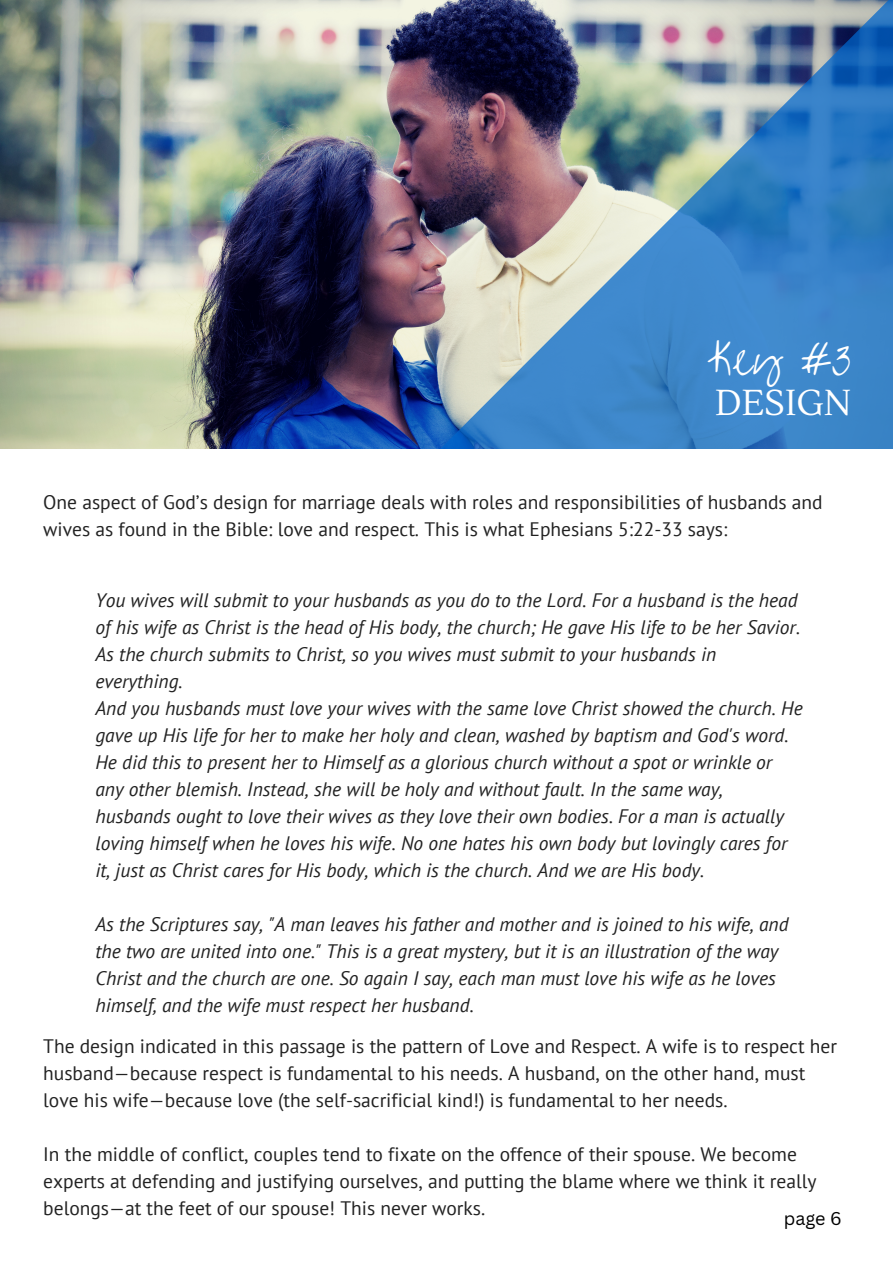
<style>
.page{position:relative;width:893px;height:1264px;background:#fff}
.page>*{position:absolute;margin:0;border:0;box-sizing:border-box;transform-origin:0 0}
.t1{font:39px "Overthe Rainbow";color:#fff}
.t2{font:36px "Lustria";color:#fff}
.t3{font:italic 19.5px/27px "PT Sans";color:#222}
.t4{font:19.5px/27px "PT Sans";color:#222}
.t5{font:18px "Canva Sans";color:#000}
</style>
<div class="page">
<img style="left:0;top:0;width:352px;height:449px">
<img style="left:352px;top:0;width:540px;height:449px">
<h1 class="t1" style="left:707px;top:338px;width:146px">Key #3</h1>
<h2 class="t2" style="left:715px;top:380px;width:138px">DESIGN</h2>
<p class="t4" style="left:43px;top:488px;width:780px">One aspect of God’s design for marriage deals with roles and responsibilities of husbands and wives as found in the Bible: love and respect. This is what Ephesians 5:22-33 says:</p>
<p class="t3" style="left:95px;top:586px;width:708px">You wives will submit to your husbands as you do to the Lord. For a husband is the head of his wife as Christ is the head of His body, the church; He gave His life to be her Savior.<br>As the church submits to Christ, so you wives must submit to your husbands in everything.<br>And you husbands must love your wives with the same love Christ showed the church. He gave up His life for her to make her holy and clean, washed by baptism and God's word.<br>He did this to present her to Himself as a glorious church without a spot or wrinkle or any other blemish. Instead, she will be holy and without fault. In the same way, husbands ought to love their wives as they love their own bodies. For a man is actually loving himself when he loves his wife. No one hates his own body but lovingly cares for it, just as Christ cares for His body, which is the church. And we are His body.</p>
<p class="t3" style="left:95px;top:910px;width:694px">As the Scriptures say, "A man leaves his father and mother and is joined to his wife, and the two are united into one." This is a great mystery, but it is an illustration of the way Christ and the church are one. So again I say, each man must love his wife as he loves himself, and the wife must respect her husband.</p>
<p class="t4" style="left:43px;top:1032px;width:795px">The design indicated in this passage is the pattern of Love and Respect. A wife is to respect her husband—because respect is fundamental to his needs. A husband, on the other hand, must love his wife—because love (the self-sacrificial kind!) is fundamental to her needs.</p>
<p class="t4" style="left:43px;top:1140px;width:774px">In the middle of conflict, couples tend to fixate on the offence of their spouse. We become experts at defending and justifying ourselves, and putting the blame where we think it really belongs—at the feet of our spouse! This never works.</p>
<p class="t5" style="left:783px;top:1205px;width:59px">page 6</p>
</div>
